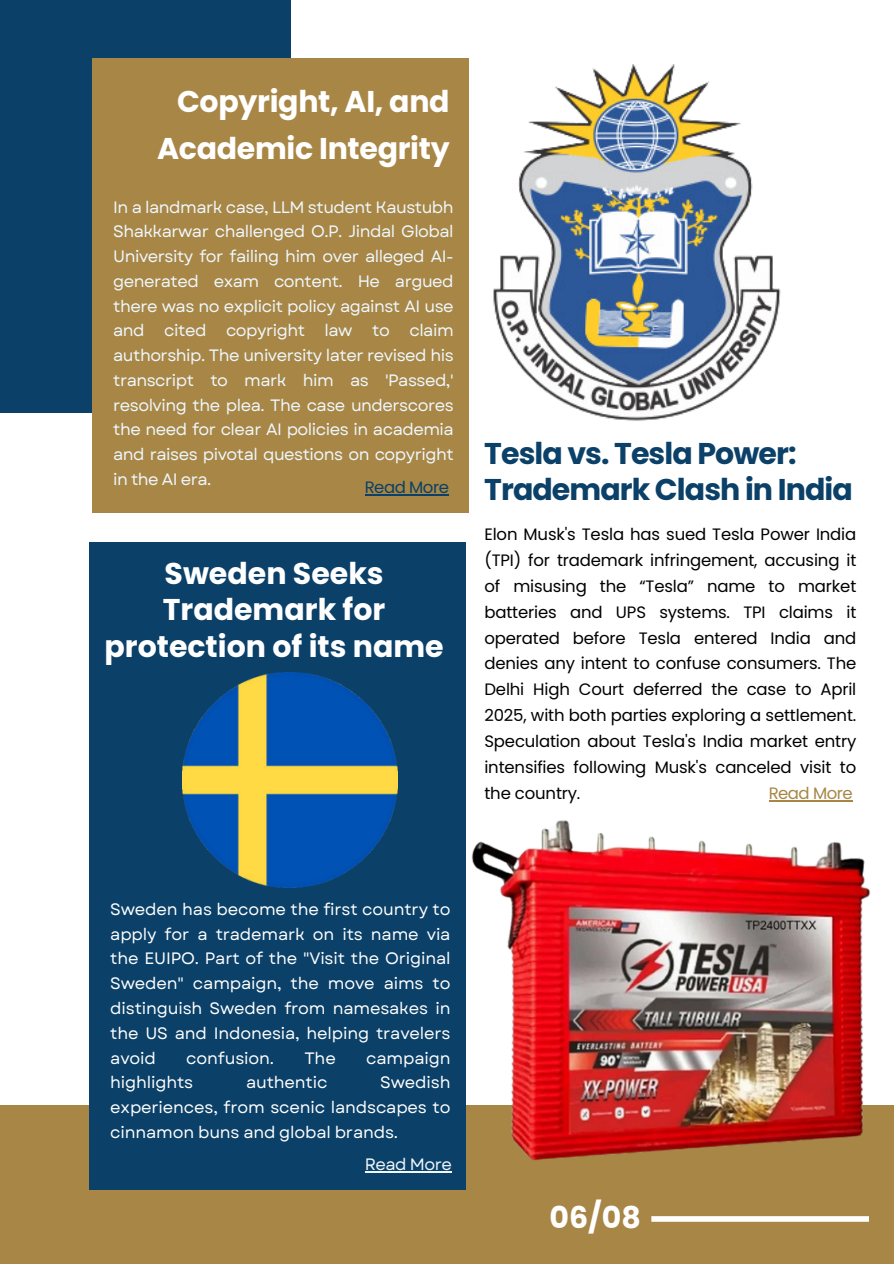
<style>
.page{position:relative;width:894px;height:1264px;background:#fff}
.page>*{position:absolute;margin:0;border:0;box-sizing:border-box;transform-origin:0 0}
.t1{font:700 30px/36px "Poppins";color:#fff;text-align:center}
.t2{font:700 30px/36px "Poppins";letter-spacing:-.03em;color:#0b4068}
.t3{font:16.5px/24.8px "Garet";letter-spacing:-.03em;color:#eff8ff;text-align:justify}
.t4{font:16.5px/25.8px "Poppins";letter-spacing:-.01em;color:#000;text-align:justify}
.t5{font:16.5px/24.8px "Garet";letter-spacing:-.01em;color:#fff;text-align:justify}
.t6{font:16.5px "Poppins";letter-spacing:-.03em;color:#0b4068}
.t7{font:16.5px "Poppins";letter-spacing:-.03em;color:#a88746}
</style>
<div class="page">
<div style="left:0;top:0;width:290px;height:413px;background:#0b4068"></div>
<div style="left:92px;top:58px;width:376px;height:455px;background:#a88746"></div>
<div style="left:0;top:1104px;width:893px;height:159px;background:#a88746"></div>
<div style="left:89px;top:542px;width:377px;height:647px;background:#0b4068"></div>
<div style="left:651px;top:1216px;width:217px;height:5px;background:#fff"></div>
<img style="left:183px;top:672px;width:215px;height:215px">
<img style="left:468px;top:820px;width:407px;height:341px">
<img style="left:468px;top:64px;width:313px;height:373px">
<hr style="left:364px;top:494px;width:84px;height:1px;background:#0b4068">
<hr style="left:768px;top:800px;width:84px;height:1px;background:#a88746">
<hr style="left:365px;top:1170px;width:86px;height:2px;background:#eff8ff">
<h2 class="t1" style="left:157px;top:78px;width:294px;line-height:47.2px;text-align:right">Copyright, AI, and<br>Academic Integrity</h2>
<p class="t3" style="left:113px;top:194px;width:342px">In a landmark case, LLM student Kaustubh Shakkarwar challenged O.P. Jindal Global University for failing him over alleged AI&shy;generated exam content. He argued there was no explicit policy against AI use and cited copyright law to claim authorship. The university later revised his transcript to mark him as 'Passed,' resolving the plea. The case underscores the need for clear AI policies in academia and raises pivotal questions on copyright in the AI era.</p>
<p class="t6" style="left:364px;top:476px;width:86px">Read More</p>
<h2 class="t1" style="left:104px;top:556px;width:340px">Sweden Seeks<br>Trademark for protection of its name</h2>
<p class="t2" style="left:484px;top:435px;width:370px">Tesla vs. Tesla Power:<br>Trademark Clash in India</p>
<h2 class="t4" style="left:484px;top:521px;width:373px">Elon Musk's Tesla has sued Tesla Power India (TPI) for trademark infringement, accusing it of misusing the “Tesla” name to market batteries and UPS systems. TPI claims it operated before Tesla entered India and denies any intent to confuse consumers. The Delhi High Court deferred the case to April 2025, with both parties exploring a settlement.<br>Speculation about Tesla's India market entry intensifies following Musk's canceled visit to the country.</h2>
<p class="t7" style="left:768px;top:781px;width:86px">Read More</p>
<p class="t5" style="left:110px;top:896px;width:341px">Sweden has become the first country to apply for a trademark on its name via the EUIPO. Part of the "Visit the Original Sweden" campaign, the move aims to distinguish Sweden from namesakes in the US and Indonesia, helping travelers avoid</p>
<p class="t5" style="left:186px;top:1045px;width:89px">confusion.</p>
<p class="t5" style="left:304px;top:1045px;width:33px">The</p>
<p class="t5" style="left:366px;top:1045px;width:86px">campaign</p>
<p class="t5" style="left:110px;top:1070px;width:84px">highlights</p>
<p class="t5" style="left:246px;top:1070px;width:83px">authentic</p>
<p class="t5" style="left:110px;top:1070px;width:341px;text-indent:270px">Swedish experiences, from scenic landscapes to cinnamon buns and global brands.</p>
<p class="t3" style="left:365px;top:1151px;width:89px">Read More</p>
<p class="t1" style="left:549px;top:1199px;width:93px">06/08</p>
</div>
